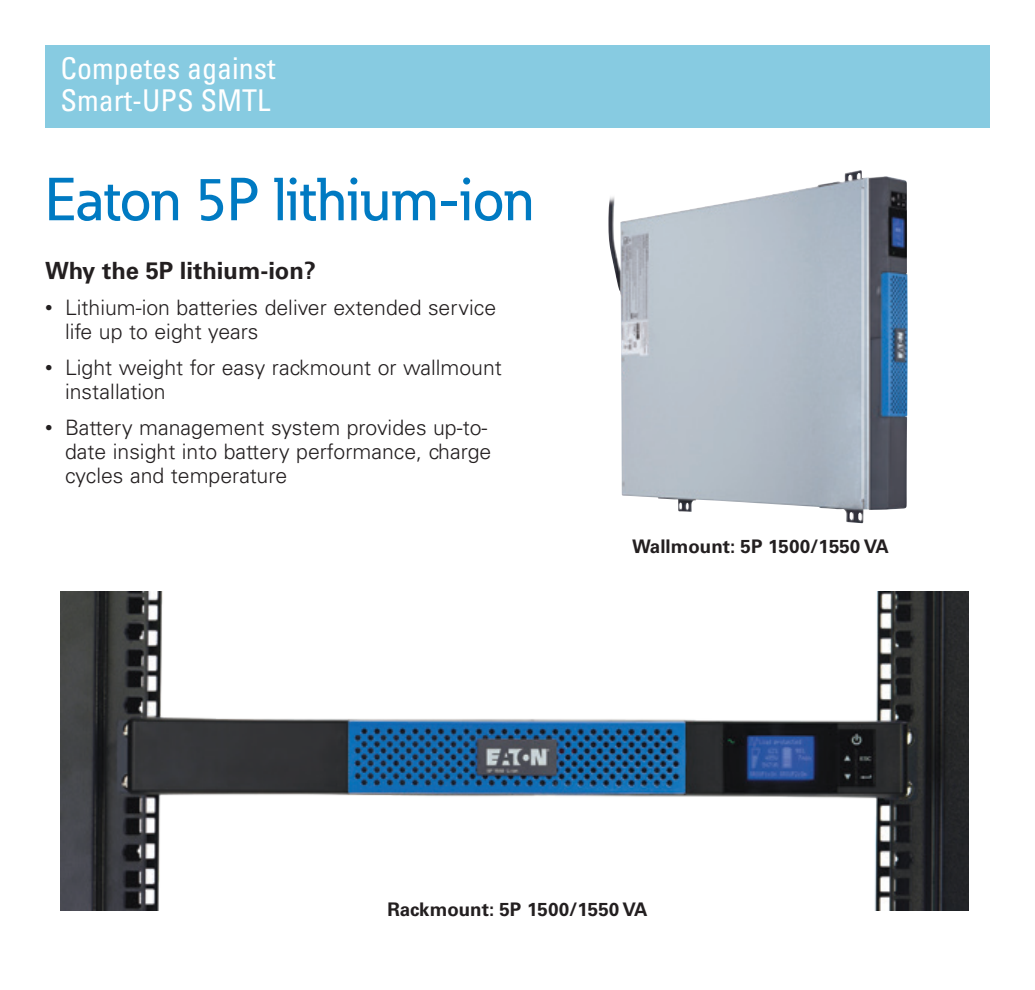
<style>
.page{position:relative;width:1035px;height:990px;background:#fff}
.page>*{position:absolute;margin:0;border:0;box-sizing:border-box;transform-origin:0 0}
.t1{font:500 60px "Eaton";color:#007ac2}
.t2{font:condensed 30px/32.5px "Univers LT Std";color:#fff}
._02_Body_Head__9_5_p{font:700 23.75px "Univers LT Std";color:#231f20}
._02_Bullet1__8_5_pt{font:300 21.25px/23.8px "Univers LT Std";color:#231f20}
._05_Caption_Head{font:700 18.75px "Univers LT Std";color:#231f20}
.s1{font-size:15px}
</style>
<div class="page">
<div style="left:45px;top:45px;width:945px;height:83px;background:#87cbe1"></div>
<img style="left:60px;top:592px;width:909px;height:318px">
<img style="left:608px;top:170px;width:300px;height:353px">
<p class="t2" style="left:60px;top:51px;width:216px">Competes against<br>Smart-UPS SMTL</p>
<p class="t1" style="left:45px;top:163px;width:490px">Eaton 5P lithium-ion</p>
<p class="_02_Body_Head__9_5_p" style="left:45px;top:257px;width:272px">Why the 5P lithium-ion?</p>
<p class="_02_Bullet1__8_5_pt" style="left:65px;top:296px;width:433px;text-indent:-20px"><span class="s1">•</span> Lithium-ion batteries deliver extended service life up to eight years</p>
<p class="_02_Bullet1__8_5_pt" style="left:65px;top:356px;width:438px;text-indent:-20px"><span class="s1">•</span> Light weight for easy rackmount or wallmount installation</p>
<p class="_02_Bullet1__8_5_pt" style="left:65px;top:416px;width:428px;text-indent:-20px"><span class="s1">•</span> Battery management system provides up-to&shy;date insight into battery performance, charge cycles and temperature</p>
<p class="_05_Caption_Head" style="left:632px;top:535px;width:258px">Wallmount: 5P 1500/1550 VA</p>
<p class="_05_Caption_Head" style="left:387px;top:899px;width:262px">Rackmount: 5P 1500/1550 VA</p>
</div>
